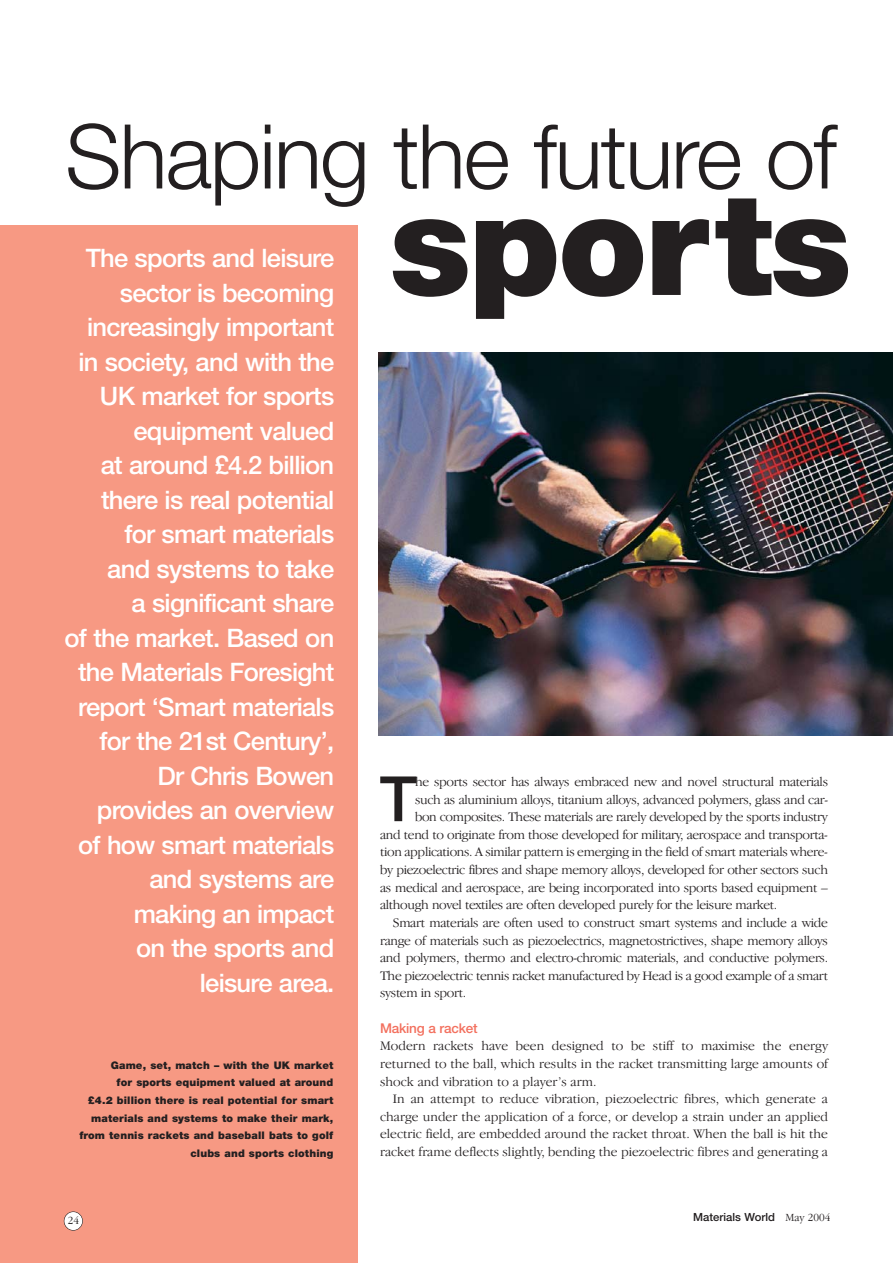
<style>
.page{position:relative;width:893px;height:1263px;background:#fff}
.page>*{position:absolute;margin:0;border:0;box-sizing:border-box;transform-origin:0 0}
.t1{font:900 142.5px "Helvetica Neue";letter-spacing:-.02em;color:#231f20}
.t2{font:300 89.4px "Helvetica Neue";letter-spacing:-.02em;color:#231f20}
.t3{font:500 62.55px "Helvetica Neue";color:#231f20}
.t4{font:500 25.5px/34.5px "Helvetica Neue";letter-spacing:-.03em;color:#fff;text-align:right}
.t5{font:300 13.5px/17.7px "Garamond IT Cby BT";letter-spacing:-.025em;color:#231f20;text-align:justify}
.t6{font:500 13.5px "Helvetica Neue";letter-spacing:-.015em;color:#f3705e}
.t7{font:500 11.25px "Helvetica Neue";color:#231f20}
.t8{font:300 11.25px "Garamond IT Cby BT";color:#231f20}
.t9{font:900 10.5px/17.7px "Helvetica Neue";letter-spacing:.015em;color:#231f20;text-align:right}
.s1{font-family:"Garamond IT Cby BT";font-weight:300}
</style>
<div class="page">
<div style="left:0;top:225px;width:357px;height:1038px;background:#f79983"></div>
<img style="left:378px;top:353px;width:514px;height:383px">
<div style="left:64px;top:1212px;width:19px;height:18px;background:#fff;border-radius:50%"></div>
<div style="left:64px;top:1211px;width:19px;height:20px;border:1px solid #231f20;border-radius:50%"></div>
<h2 class="t2" style="left:65px;top:125px;width:773px">Shaping the future of</h2>
<h1 class="t1" style="left:389px;top:193px;width:464px">sports</h1>
<p class="t4" style="left:64px;top:243px;width:271px">The sports and leisure sector is becoming increasingly important in society, and with the<br>UK market for sports equipment valued<br>at around £4.2 billion there is real potential for smart materials<br>and systems to take<br>a significant share<br>of the market. Based on the Materials Foresight report ‘Smart materials for the 21st Century’,<br>Dr Chris Bowen provides an overview<br>of how smart materials and systems are making an impact<br>on the sports and leisure area.</p>
<h3 class="t3" style="left:380px;top:777px;width:39px">T</h3>
<p class="t5" style="left:415px;top:774px;width:414px">he sports sector has always embraced new and novel structural materials</p>
<p class="t5" style="left:415px;top:792px;width:414px">such as aluminium alloys, titanium alloys, advanced polymers, glass and car-</p>
<p class="t5" style="left:415px;top:809px;width:414px">bon composites. These materials are rarely developed by the sports industry</p>
<p class="t5" style="left:380px;top:827px;width:449px">and tend to originate from those developed for military, aerospace and transporta-</p>
<p class="t5" style="left:380px;top:844px;width:449px">tion applications. A similar pattern is emerging in the field of smart materials where-</p>
<p class="t5" style="left:380px;top:862px;width:449px">by piezoelectric fibres and shape memory alloys, developed for other sectors such</p>
<p class="t5" style="left:380px;top:880px;width:449px">as medical and aerospace, are being incorporated into sports based equipment –</p>
<p class="t5" style="left:380px;top:897px;width:398px">although novel textiles are often developed purely for the leisure market.</p>
<p class="t5" style="left:393px;top:915px;width:436px">Smart materials are often used to construct smart systems and include a wide</p>
<p class="t5" style="left:380px;top:933px;width:449px">range of materials such as piezoelectrics, magnetostrictives, shape memory alloys</p>
<p class="t5" style="left:380px;top:950px;width:449px">and polymers, thermo and electro-chromic materials, and conductive polymers.</p>
<p class="t5" style="left:380px;top:968px;width:449px">The piezoelectric tennis racket manufactured by Head is a good example of a smart</p>
<p class="t5" style="left:380px;top:985px;width:88px">system in sport.</p>
<p class="t6" style="left:380px;top:1023px;width:99px">Making a racket</p>
<p class="t5" style="left:380px;top:1038px;width:449px">Modern rackets have been designed to be stiff to maximise the energy returned to the ball, which results in the racket transmitting large amounts of shock and vibration to a player’s arm.</p>
<p class="t5" style="left:380px;top:1091px;width:449px;text-indent:13px">In an attempt to reduce vibration, piezoelectric fibres, which generate a charge under the application of a force, or develop a strain under an applied electric field, are embedded around the racket throat. When the ball is hit the racket frame deflects slightly, bending the piezoelectric fibres and generating a</p>
<p class="t9" style="left:79px;top:1057px;width:255px">Game, set, match – with the UK market<br>for sports equipment valued at around<br>£4.2 billion there is real potential for smart materials and systems to make their mark, from tennis rackets and baseball bats to golf clubs and sports clothing</p>
<p class="t8" style="left:68px;top:1216px;width:13px">24</p>
<p class="t7" style="left:693px;top:1213px;width:138px">Materials World <span class="s1">May 2004</span></p>
</div>
